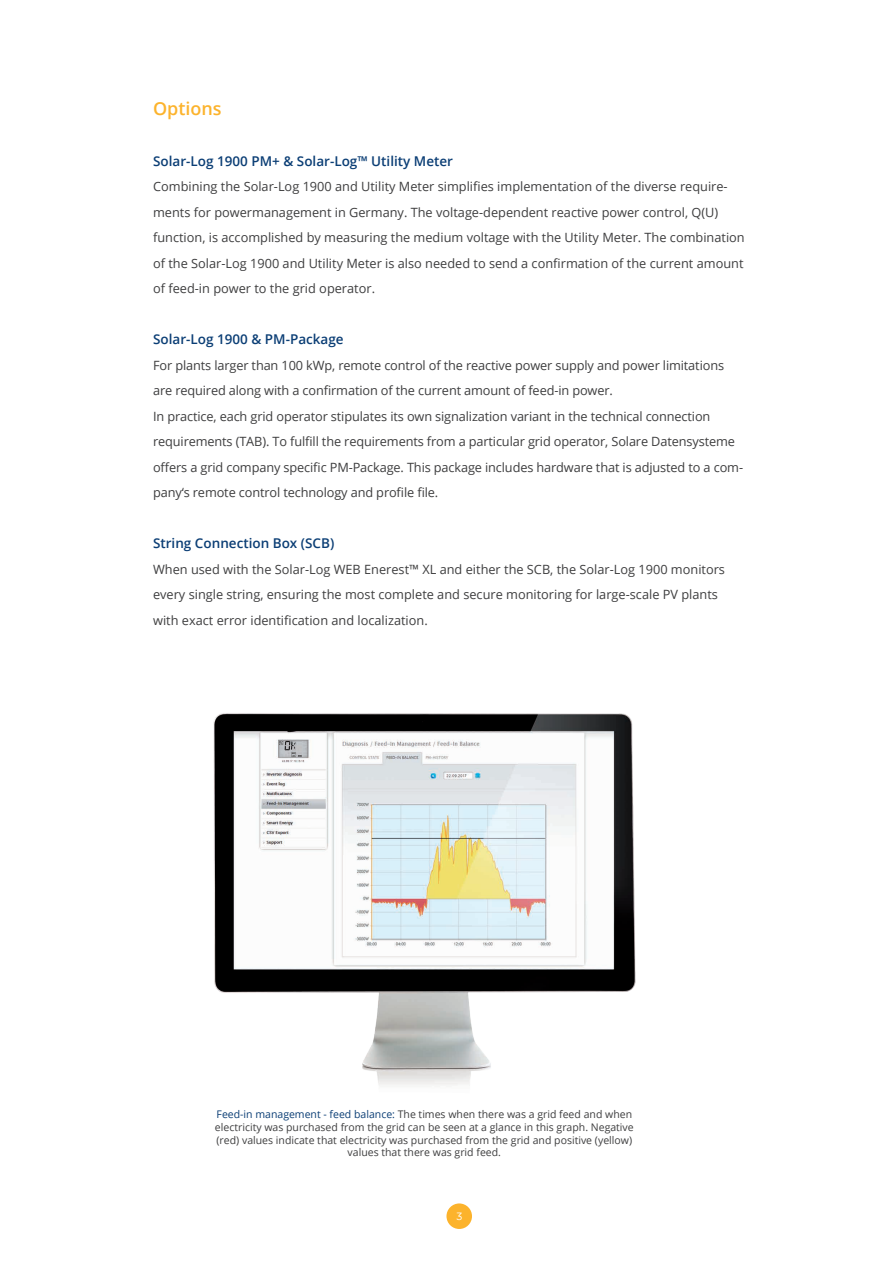
<style>
.page{position:relative;width:893px;height:1263px;background:#fff}
.page>*{position:absolute;margin:0;border:0;box-sizing:border-box;transform-origin:0 0}
.t1{font:600 18px "Open Sans";color:#fcb32c}
.t2{font:600 13.5px "Open Sans";color:#0b3e75}
.t3{font:12.75px/25.5px "Open Sans";color:#3e3e3f}
.t4{font:10.5px/12.6px "Open Sans";color:#3e3e3f;text-align:center}
.t5{font:10.5px "Gotham";color:#fff}
.s1{color:#0b3e75}
</style>
<div class="page">
<div style="left:446px;top:1203px;width:26px;height:26px;background:#fcb32c;border-radius:50%"></div>
<img style="left:213px;top:713px;width:423px;height:373px">
<h1 class="t1" style="left:153px;top:96px;width:70px">Options</h1>
<p class="t2" style="left:153px;top:152px;width:301px">Solar-Log 1900 PM+ &amp; Solar-Log™ Utility Meter</p>
<p class="t3" style="left:153px;top:174px;width:593px">Combining the Solar-Log 1900 and Utility Meter simplifies implementation of the diverse require&shy;ments for powermanagement in Germany. The voltage-dependent reactive power control, Q(U) function, is accomplished by measuring the medium voltage with the Utility Meter. The combination of the Solar-Log 1900 and Utility Meter is also needed to send a confirmation of the current amount of feed-in power to the grid operator.</p>
<p class="t2" style="left:153px;top:330px;width:192px">Solar-Log 1900 &amp; PM-Package</p>
<p class="t3" style="left:153px;top:352px;width:592px">For plants larger than 100 kWp, remote control of the reactive power supply and power limitations are required along with a confirmation of the current amount of feed-in power.<br>In practice, each grid operator stipulates its own signalization variant in the technical connection requirements (TAB). To fulfill the requirements from a particular grid operator, Solare Datensysteme offers a grid company specific PM-Package. This package includes hardware that is adjusted to a com&shy;pany‘s remote control technology and profile file.</p>
<p class="t2" style="left:153px;top:534px;width:183px">String Connection Box (SCB)</p>
<p class="t3" style="left:153px;top:556px;width:573px">When used with the Solar-Log WEB Enerest™ XL and either the SCB, the Solar-Log 1900 monitors every single string, ensuring the most complete and secure monitoring for large-scale PV plants with exact error identification and localization.</p>
<p class="t4" style="left:215px;top:1108px;width:420px"><span class="s1">Feed-in management - feed balance:</span> The times when there was a grid feed and when electricity was purchased from the grid can be seen at a glance in this graph. Negative (red) values indicate that electricity was purchased from the grid and positive (yellow) values that there was grid feed.</p>
<p class="t5" style="left:456px;top:1210px;width:8px">3</p>
</div>
